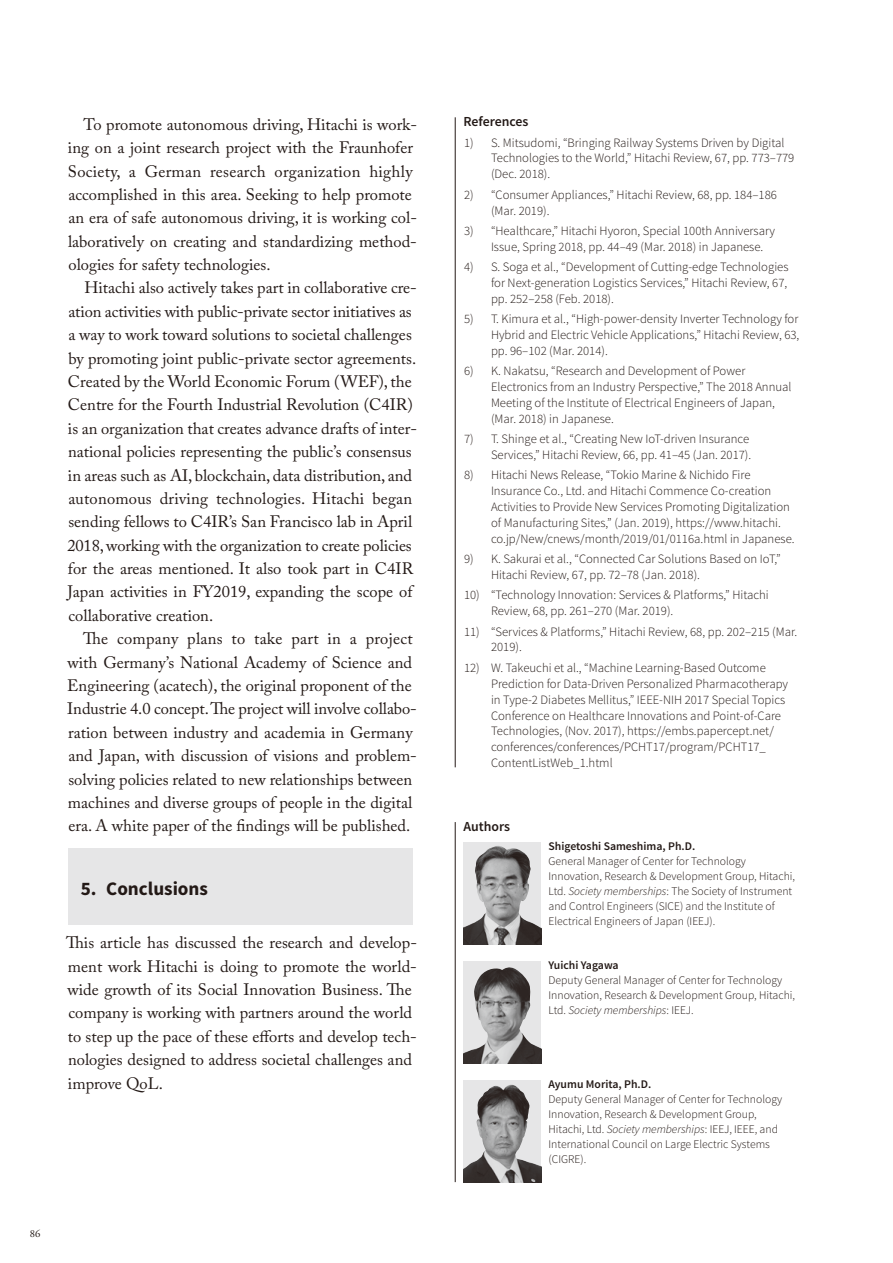
<style>
.page{position:relative;width:893px;height:1263px;background:#fff}
.page>*{position:absolute;margin:0;border:0;box-sizing:border-box;transform-origin:0 0}
.t1{font:700 19.2px "Source Sans Pro";color:#231916}
.t2{font:16.5px/23.4px "Adobe Caslon Pro";color:#231916}
.t3{font:600 13.8px "Source Sans Pro";color:#231916}
.t4{font:300 12.75px/15.9px "Source Sans Pro";color:#231916}
.t5{font:300 11.7px/14.9px "Source Sans Pro";color:#231916}
.t6{font:600 11.7px "Source Sans Pro";color:#231916}
.t7{font:10.65px "Adobe Garamond Pro";color:#231916}
.s1{color:#fff}
.s2{font-style:italic}
</style>
<div class="page">
<div style="left:68px;top:848px;width:344px;height:77px;background:#e6e6e7"></div>
<hr style="left:455px;top:117px;width:1px;height:650px;background:#231916">
<hr style="left:455px;top:822px;width:1px;height:360px;background:#231916">
<img style="left:463px;top:845px;width:78px;height:100px">
<div style="left:463px;top:962px;width:78px;height:102px;background:#e6e6e7"></div>
<img style="left:463px;top:967px;width:78px;height:97px">
<div style="left:463px;top:1081px;width:78px;height:102px;background:#e6e6e7"></div>
<img style="left:463px;top:1084px;width:78px;height:99px">
<p class="t2" style="left:68px;top:114px;width:351px;text-indent:16px">To promote autonomous driving, Hitachi is work&shy;ing on a joint research project with the Fraunhofer Society, a German research organization highly accomplished in this area. Seeking to help promote an era of safe autonomous driving, it is working col&shy;laboratively on creating and standardizing method&shy;ologies for safety technologies.</p>
<p class="t2" style="left:67px;top:278px;width:351px;text-indent:17px">Hitachi also actively takes part in collaborative cre&shy;ation activities with public-private sector initiatives as a way to work toward solutions to societal challenges by promoting joint public-private sector agreements.<br>Created by the World Economic Forum (WEF), the Centre for the Fourth Industrial Revolution (C4IR) is an organization that creates advance drafts of inter&shy;national policies representing the public’s consensus in areas such as AI, blockchain, data distribution, and autonomous driving technologies. Hitachi began sending fellows to C4IR’s San Francisco lab in April 2018, working with the organization to create policies for the areas mentioned. It also took part in C4IR Japan activities in FY2019, expanding the scope of collaborative creation.</p>
<p class="t2" style="left:67px;top:629px;width:351px;text-indent:16px">The company plans to take part in a project with Germany’s National Academy of Science and Engineering (acatech), the original proponent of the Industrie 4.0 concept. The project will involve collabo&shy;ration between industry and academia in Germany and Japan, with discussion of visions and problem&shy;solving policies related to new relationships between machines and diverse groups of people in the digital era. A white paper of the findings will be published.</p>
<p class="t1" style="left:81px;top:881px;width:129px">5. Conclusions</p>
<p class="t2" style="left:66px;top:933px;width:352px">This article has discussed the research and develop&shy;ment work Hitachi is doing to promote the world&shy;wide growth of its Social Innovation Business. The company is working with partners around the world to step up the pace of these efforts and develop tech&shy;nologies designed to address societal challenges and improve QoL.</p>
<p class="t7" style="left:30px;top:1228px;width:15px">86<span class="s1">.</span></p>
<p class="t3" style="left:463px;top:117px;width:67px">References</p>
<p class="t4" style="left:491px;top:135px;width:305px;text-indent:-27px">1) S. Mitsudomi, “Bringing Railway Systems Driven by Digital<br>Technologies to the World,” Hitachi Review, 67, pp. 773–779 (Dec. 2018).</p>
<p class="t4" style="left:491px;top:188px;width:287px;text-indent:-27px">2) “Consumer Appliances,” Hitachi Review, 68, pp. 184–186 (Mar. 2019).</p>
<p class="t4" style="left:491px;top:224px;width:285px;text-indent:-27px">3) “Healthcare,” Hitachi Hyoron, Special 100th Anniversary<br>Issue, Spring 2018, pp. 44–49 (Mar. 2018) in Japanese.</p>
<p class="t4" style="left:491px;top:260px;width:299px;text-align:justify;text-indent:-27px">4) S. Soga et al., “Development of Cutting-edge Technologies for Next-generation Logistics Services,” Hitachi Review, 67, pp. 252–258 (Feb. 2018).</p>
<p class="t4" style="left:491px;top:312px;width:310px;text-align:justify;text-indent:-27px">5) T. Kimura et al., “High-power-density Inverter Technology for Hybrid and Electric Vehicle Applications,” Hitachi Review, 63, pp. 96–102 (Mar. 2014).</p>
<p class="t4" style="left:491px;top:364px;width:302px;text-indent:-27px">6) K. Nakatsu, “Research and Development of Power Electronics from an Industry Perspective,” The 2018 Annual Meeting of the Institute of Electrical Engineers of Japan, (Mar. 2018) in Japanese.</p>
<p class="t4" style="left:464px;top:432px;width:289px;text-align:right">7) T. Shinge et al., “Creating New IoT-driven Insurance<br>Services,” Hitachi Review, 66, pp. 41–45 (Jan. 2017).</p>
<p class="t4" style="left:491px;top:468px;width:305px;text-indent:-27px">8) Hitachi News Release, “Tokio Marine &amp; Nichido Fire Insurance Co., Ltd. and Hitachi Commence Co-creation Activities to Provide New Services Promoting Digitalization of Manufacturing Sites,” (Jan. 2019), https://www.hitachi. co.jp/New/cnews/month/2019/01/0116a.html in Japanese.</p>
<p class="t4" style="left:491px;top:552px;width:291px;text-indent:-27px">9) K. Sakurai et al., “Connected Car Solutions Based on IoT,”<br>Hitachi Review, 67, pp. 72–78 (Jan. 2018).</p>
<p class="t4" style="left:491px;top:588px;width:279px;text-indent:-27px">10) “Technology Innovation: Services &amp; Platforms,” Hitachi<br>Review, 68, pp. 261–270 (Mar. 2019).</p>
<p class="t4" style="left:491px;top:624px;width:308px;text-indent:-27px">11) “Services &amp; Platforms,” Hitachi Review, 68, pp. 202–215 (Mar.<br>2019).</p>
<p class="t4" style="left:491px;top:661px;width:299px;text-indent:-27px">12) W. Takeuchi et al., “Machine Learning-Based Outcome Prediction for Data-Driven Personalized Pharmacotherapy in Type-2 Diabetes Mellitus,” IEEE-NIH 2017 Special Topics Conference on Healthcare Innovations and Point-of-Care Technologies, (Nov. 2017), https://embs.papercept.net/ conferences/conferences/PCHT17/program/PCHT17_ ContentListWeb_1.html</p>
<p class="t3" style="left:463px;top:821px;width:48px">Authors</p>
<p class="t6" style="left:548px;top:842px;width:148px">Shigetoshi Sameshima, Ph.D.</p>
<p class="t5" style="left:548px;top:855px;width:248px">General Manager of Center for Technology Innovation, Research &amp; Development Group, Hitachi, Ltd. <span class="s2">Society memberships</span>: The Society of Instrument and Control Engineers (SICE) and the Institute of Electrical Engineers of Japan (IEEJ).</p>
<p class="t6" style="left:548px;top:961px;width:72px">Yuichi Yagawa</p>
<p class="t5" style="left:548px;top:974px;width:248px">Deputy General Manager of Center for Technology<br>Innovation, Research &amp; Development Group, Hitachi,<br>Ltd. <span class="s2">Society memberships</span>: IEEJ.</p>
<p class="t6" style="left:548px;top:1080px;width:104px">Ayumu Morita, Ph.D.</p>
<p class="t5" style="left:548px;top:1093px;width:235px">Deputy General Manager of Center for Technology Innovation, Research &amp; Development Group, Hitachi, Ltd. <span class="s2">Society memberships</span>: IEEJ, IEEE, and International Council on Large Electric Systems (CIGRE).</p>
</div>
